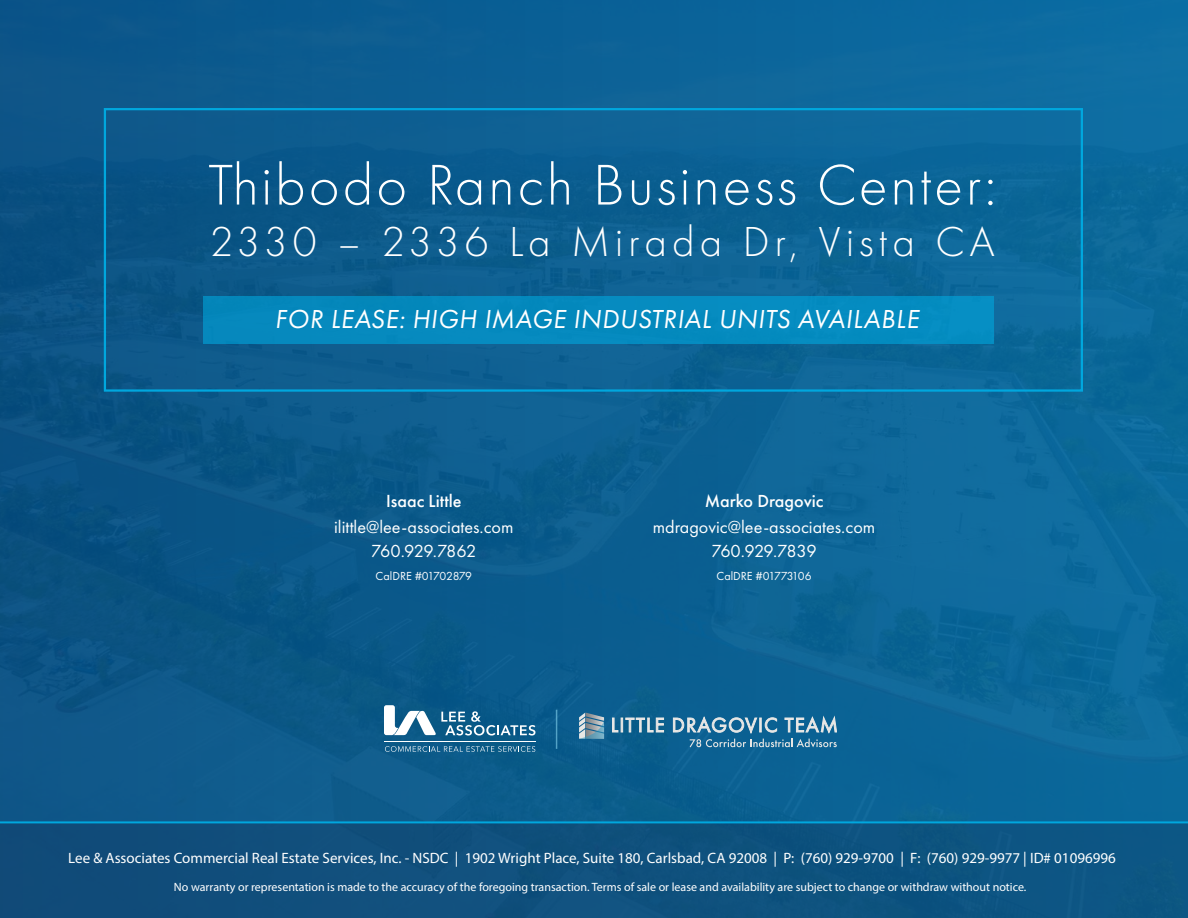
<style>
.page{position:relative;width:1188px;height:918px;background:#fff}
.page>*{position:absolute;margin:0;border:0;box-sizing:border-box;transform-origin:0 0}
.t1{font:300 59.4px "Futura PT";letter-spacing:.05em;color:#fff}
.t2{font:300 43.5px "Futura PT";letter-spacing:.12em;color:#fff}
.t3{font:italic 27px "Futura PT";letter-spacing:.02em;color:#fff}
.t4{font:18.15px/24.2px "Futura PT";color:#fff;text-align:center}
.t5{font:500 18.15px "Futura PT";color:#fff}
.t6{font:15px "Myriad Pro";color:#fff}
.t7{font:12.15px "Futura PT";letter-spacing:-.005em;color:#fff}
.t8{font:12px "Myriad Pro";color:#fff}
</style>
<div class="page">
<div style="left:0;top:0;width:1188px;height:918px;background:linear-gradient(to right,#0b5283,#0d6c9f)"></div>
<div style="left:104px;top:108px;width:979px;height:284px;border:2px solid #00a7de"></div>
<div style="left:0;top:824px;width:1188px;height:94px;background:#10517d"></div>
<hr style="left:0;top:821px;width:1188px;height:2px;background:#00a7de">
<div style="left:203px;top:296px;width:791px;height:48px;background:#058abf"></div>
<svg style="left:579px;top:713px;width:25px;height:26px"></svg>
<svg style="left:612px;top:718px;width:52px;height:14px"></svg>
<svg style="left:673px;top:716px;width:164px;height:31px;background:#4684a8"></svg>
<hr style="left:556px;top:710px;width:1px;height:39px;background:#74c3e1">
<svg style="left:384px;top:705px;width:151px;height:31px"></svg>
<svg style="left:385px;top:746px;width:150px;height:6px"></svg>
<hr style="left:384px;top:741px;width:152px;height:1px;background:#fff">
<h1 class="t1" style="left:208px;top:151px;width:790px">Thibodo Ranch Business Center:</h1>
<h2 class="t2" style="left:210px;top:217px;width:787px">2330 – 2336 La Mirada Dr, Vista CA</h2>
<h3 class="t3" style="left:275px;top:303px;width:646px">FOR LEASE: HIGH IMAGE INDUSTRIAL UNITS AVAILABLE</h3>
<h3 class="t5" style="left:386px;top:490px;width:77px">Isaac Little</h3>
<h3 class="t4" style="left:334px;top:515px;width:181px">ilittle@lee-associates.com<br>760.929.7862</h3>
<p class="t7" style="left:376px;top:568px;width:98px">CalDRE #01702879</p>
<h3 class="t5" style="left:705px;top:490px;width:120px">Marko Dragovic</h3>
<h3 class="t4" style="left:653px;top:515px;width:224px">mdragovic@lee-associates.com<br>760.929.7839</h3>
<p class="t7" style="left:717px;top:568px;width:97px">CalDRE #01773106</p>
<p class="t6" style="left:68px;top:849px;width:1049px">Lee &amp; Associates Commercial Real Estate Services, Inc. - NSDC | 1902 Wright Place, Suite 180, Carlsbad, CA 92008 | P: (760) 929-9700 | F: (760) 929-9977 | ID# 01096996</p>
<p class="t8" style="left:174px;top:880px;width:854px">No warranty or representation is made to the accuracy of the foregoing transaction. Terms of sale or lease and availability are subject to change or withdraw without notice.</p>
</div>
